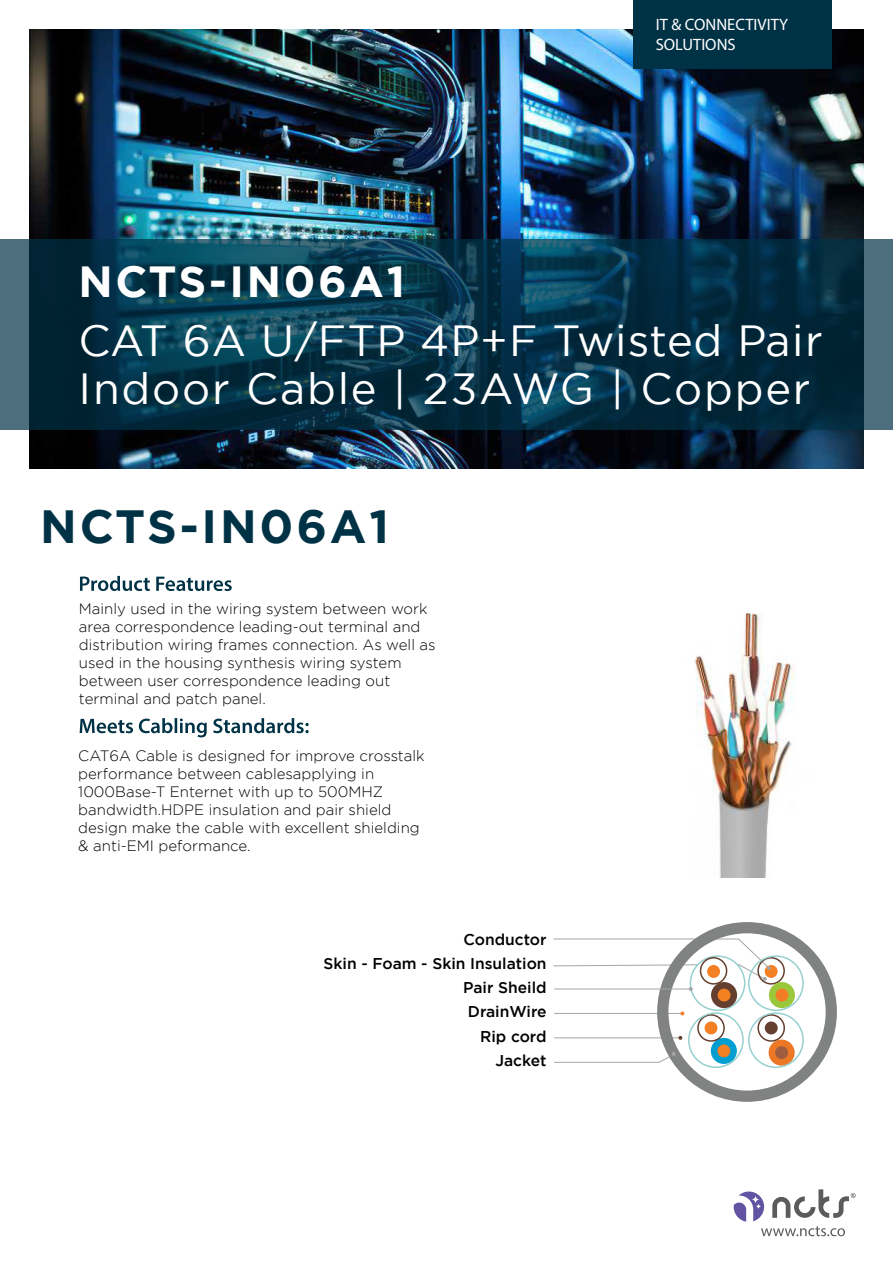
<style>
.page{position:relative;width:893px;height:1263px;background:#fff}
.page>*{position:absolute;margin:0;border:0;box-sizing:border-box;transform-origin:0 0}
.t1{font:700 46.5px "Gotham";letter-spacing:.06em;color:#003246}
.t2{font:43.5px/48px "Gotham";letter-spacing:.04em;color:#fff}
.t3{font:700 43.5px "Gotham";letter-spacing:.06em;color:#fff}
.t4{font:16.5px/19.8px "Myriad Pro";color:#fff}
.t5{font:500 15.6px/24.3px "Gotham";color:#000;text-align:right}
.t6{font:300 15px/18px "Gotham";color:#000}
</style>
<div class="page">
<img style="left:28px;top:29px;width:837px;height:440px">
<img style="left:695px;top:613px;width:101px;height:264px">
<svg style="left:553px;top:922px;width:284px;height:180px"></svg>
<svg style="left:80px;top:576px;width:152px;height:15px"></svg>
<svg style="left:80px;top:718px;width:229px;height:19px"></svg>
<svg style="left:734px;top:1189px;width:122px;height:47px"></svg>
<div style="left:633px;top:0;width:199px;height:69px;background:#003246"></div>
<svg style="left:0;top:239px;width:893px;height:190px"></svg>
<p class="t4" style="left:656px;top:15px;width:134px">IT &amp; CONNECTIVITY<br>SOLUTIONS</p>
<h2 class="t3" style="left:79px;top:257px;width:328px">NCTS-IN06A1</h2>
<h2 class="t2" style="left:79px;top:316px;width:746px">CAT 6A U/FTP 4P+F Twisted Pair<br>Indoor Cable | 23AWG | Copper</h2>
<h1 class="t1" style="left:40px;top:500px;width:350px">NCTS-IN06A1</h1>
<p class="t6" style="left:79px;top:599px;width:358px">Mainly used in the wiring system between work area correspondence leading-out terminal and distribution wiring frames connection. As well as used in the housing synthesis wiring system between user correspondence leading out terminal and patch panel.</p>
<p class="t6" style="left:78px;top:746px;width:348px">CAT6A Cable is designed for improve crosstalk performance between cablesapplying in 1000Base-T Enternet with up to 500MHZ bandwidth.HDPE insulation and pair shield design make the cable with excellent shielding &amp; anti-EMI peformance.</p>
<p class="t5" style="left:323px;top:926px;width:225px">Conductor<br>Skin - Foam - Skin Insulation<br>Pair Sheild<br>DrainWire<br>Rip cord<br>Jacket</p>
</div>
